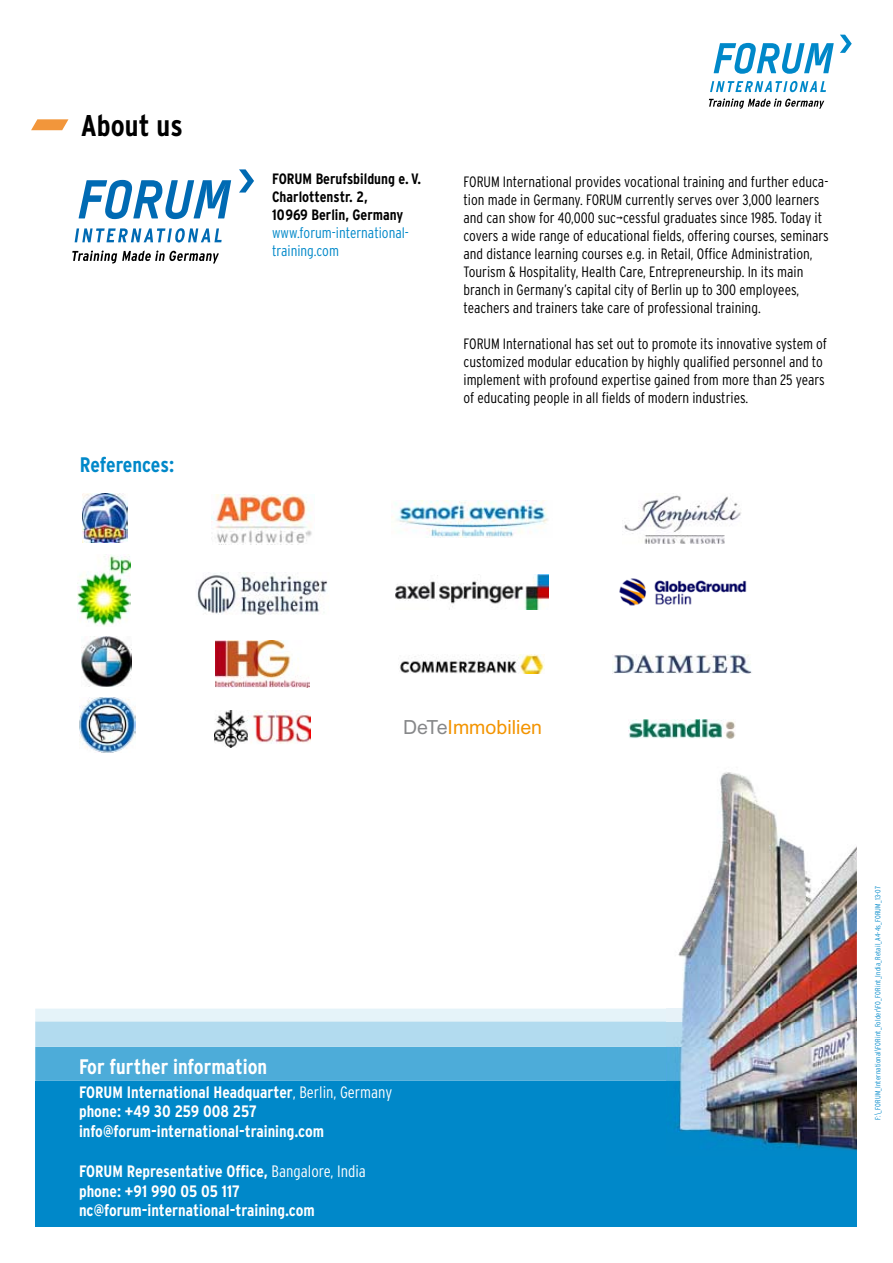
<style>
.page{position:relative;width:893px;height:1263px;background:#fff}
.page>*{position:absolute;margin:0;border:0;box-sizing:border-box;transform-origin:0 0}
.t1{font:700 condensed 30px "Interstate";color:#000}
.t2{font:700 condensed 21px "Interstate";color:#fff}
.t3{font:700 condensed 21px "Interstate";letter-spacing:-.005em;color:#0088c9}
.t4{font:19.5px "Arial FBB";color:#f39400}
.t5{font:700 condensed 16.5px/19.8px "Interstate";color:#fff}
.t6{font:300 condensed 15px/18px "Interstate";color:#000}
.t7{font:700 condensed 15px/18px "Interstate";color:#000}
.t8{font:300 condensed 15px/18px "Interstate";color:#0088c9}
.t9{font:300 condensed 7.5px "Interstate";letter-spacing:.025em;color:#0088c9}
.s1{color:#87888a}
.s2{font-weight:300}
</style>
<div class="page">
<div style="left:35px;top:1081px;width:822px;height:146px;background:#0088c9"></div>
<svg style="left:35px;top:1008px;width:631px;height:73px;background:#8dc9e6"></svg>
<img style="left:678px;top:772px;width:179px;height:236px">
<img style="left:666px;top:1008px;width:191px;height:143px">
<svg style="left:714px;top:43px;width:120px;height:31px"></svg>
<svg style="left:710px;top:81px;width:116px;height:11px"></svg>
<svg style="left:840px;top:35px;width:12px;height:18px"></svg>
<svg style="left:709px;top:98px;width:115px;height:11px"></svg>
<svg style="left:31px;top:119px;width:37px;height:11px"></svg>
<svg style="left:75px;top:169px;width:179px;height:74px"></svg>
<svg style="left:72px;top:250px;width:147px;height:14px"></svg>
<img style="left:612px;top:655px;width:140px;height:18px">
<img style="left:83px;top:494px;width:44px;height:49px">
<img style="left:81px;top:636px;width:51px;height:50px">
<img style="left:77px;top:554px;width:53px;height:72px">
<img style="left:197px;top:572px;width:131px;height:43px">
<img style="left:399px;top:654px;width:146px;height:20px">
<img style="left:619px;top:578px;width:128px;height:28px">
<img style="left:215px;top:641px;width:95px;height:47px">
<img style="left:622px;top:495px;width:119px;height:49px">
<img style="left:629px;top:719px;width:107px;height:19px">
<img style="left:79px;top:698px;width:56px;height:55px">
<img style="left:215px;top:710px;width:96px;height:37px">
<img style="left:212px;top:494px;width:100px;height:50px">
<img style="left:395px;top:575px;width:154px;height:34px">
<img style="left:391px;top:501px;width:157px;height:37px">
<h1 class="t1" style="left:81px;top:107px;width:103px">About us</h1>
<h2 class="t3" style="left:80px;top:452px;width:96px">References:</h2>
<p class="t7" style="left:272px;top:170px;width:151px">FORUM Berufsbildung e. V.<br>Charlottenstr. 2,<br>10 969 Berlin, Germany</p>
<p class="t8" style="left:272px;top:224px;width:138px">www.forum-international&shy;training.com</p>
<p class="t6" style="left:463px;top:172px;width:367px">FORUM International provides vocational training and further educa&shy;tion made in Germany. FORUM currently serves over 3,000 learners and can show for 40,000 suc¬cessful graduates since 1985. Today it covers a wide range of educational fields, offering courses, seminars and distance learning courses e.g. in Retail, Office Administration, Tourism &amp; Hospitality, Health Care, Entrepreneurship. In its main branch in Germany’s capital city of Berlin up to 300 employees, teachers and trainers take care of professional training.</p>
<p class="t6" style="left:463px;top:334px;width:365px">FORUM International has set out to promote its innovative system of customized modular education by highly qualified personnel and to implement with profound expertise gained from more than 25 years of educating people in all fields of modern industries.</p>
<h3 class="t4" style="left:403px;top:716px;width:141px"><span class="s1">DeTe</span>Immobilien</h3>
<h2 class="t2" style="left:79px;top:1053px;width:190px">For further information</h2>
<p class="t5" style="left:79px;top:1082px;width:315px">FORUM International Headquarter<span class="s2">, Berlin, Germany </span>phone: +49 30 259 008 257 info@forum-international-training.com</p>
<p class="t5" style="left:79px;top:1161px;width:288px">FORUM Representative Office, <span class="s2">Bangalore, India </span>phone: +91 990 05 05 117 nc@forum-international-training.com</p>
<p class="t9" style="left:873px;top:1120px;width:235px;rotate:-90deg">F:\_FORUM_International\FORint_Folder\FO_FORint_India_Retail_A4-4s_FORUM_13-07</p>
</div>
